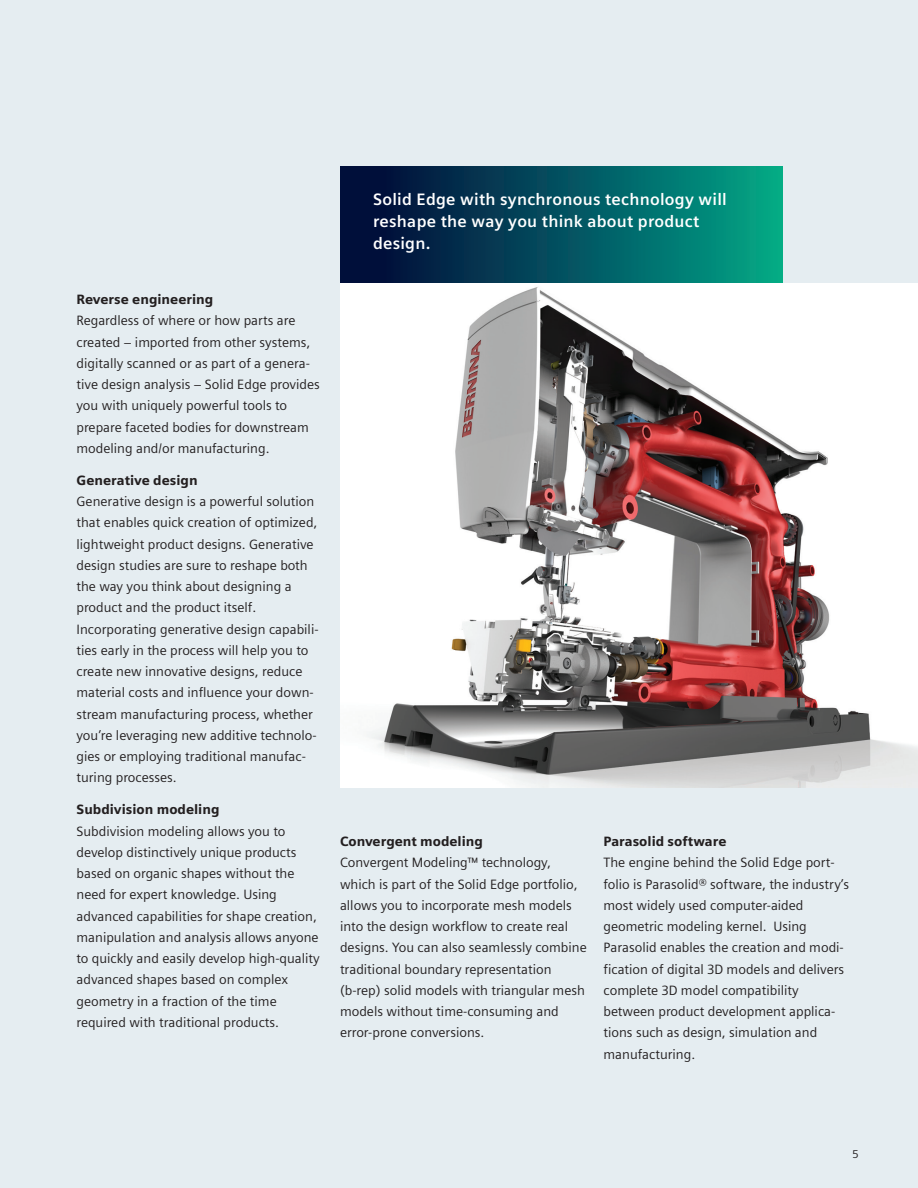
<style>
.page{position:relative;width:918px;height:1188px;background:#e5edf1}
.page>*{position:absolute;margin:0;border:0;box-sizing:border-box;transform-origin:0 0}
.Quotation_11_pt_white_reverse{font:700 16.5px/21.8px "Siemens Sans Global";letter-spacing:.015em;color:#fff}
.Copy_9pt_5mm{font:13.5px/21.3px "Siemens Sans";color:#231f20}
.Copy_Subhead_9pt_5mm{font:900 13.5px "Siemens Sans";color:#231f20}
.t1{font:11.25px "Siemens Sans";color:#231f20}
</style>
<div class="page">
<img style="left:340px;top:284px;width:578px;height:503px">
<div style="left:340px;top:166px;width:443px;height:117px;background:linear-gradient(to right,#020135,#02a688)"></div>
<p class="Quotation_11_pt_white_reverse" style="left:373px;top:189px;width:355px">Solid Edge with synchronous technology will reshape the way you think about product design.</p>
<p class="Copy_Subhead_9pt_5mm" style="left:77px;top:291px;width:138px">Reverse engineering</p>
<p class="Copy_9pt_5mm" style="left:77px;top:310px;width:245px">Regardless of where or how parts are created − imported from other systems, digitally scanned or as part of a genera&shy;tive design analysis − Solid Edge provides you with uniquely powerful tools to prepare faceted bodies for downstream modeling and/or manufacturing.</p>
<p class="Copy_Subhead_9pt_5mm" style="left:77px;top:472px;width:123px">Generative design</p>
<p class="Copy_9pt_5mm" style="left:77px;top:491px;width:244px">Generative design is a powerful solution that enables quick creation of optimized, lightweight product designs. Generative design studies are sure to reshape both the way you think about designing a product and the product itself.<br>Incorporating generative design capabili&shy;ties early in the process will help you to create new innovative designs, reduce material costs and influence your down&shy;stream manufacturing process, whether you’re leveraging new additive technolo&shy;gies or employing traditional manufac&shy;turing processes.</p>
<p class="Copy_Subhead_9pt_5mm" style="left:77px;top:802px;width:145px">Subdivision modeling</p>
<p class="Copy_9pt_5mm" style="left:77px;top:820px;width:245px">Subdivision modeling allows you to develop distinctively unique products based on organic shapes without the need for expert knowledge. Using advanced capabilities for shape creation, manipulation and analysis allows anyone to quickly and easily develop high-quality advanced shapes based on complex geometry in a fraction of the time required with traditional products.</p>
<p class="Copy_Subhead_9pt_5mm" style="left:340px;top:833px;width:145px">Convergent modeling</p>
<p class="Copy_9pt_5mm" style="left:340px;top:852px;width:248px">Convergent Modeling™ technology, which is part of the Solid Edge portfolio, allows you to incorporate mesh models into the design workflow to create real designs. You can also seamlessly combine traditional boundary representation (b-rep) solid models with triangular mesh models without time-consuming and error-prone conversions.</p>
<p class="Copy_Subhead_9pt_5mm" style="left:603px;top:833px;width:124px">Parasolid software</p>
<p class="Copy_9pt_5mm" style="left:603px;top:852px;width:247px">The engine behind the Solid Edge port&shy;folio is Parasolid® software, the industry’s most widely used computer-aided geometric modeling kernel. Using Parasolid enables the creation and modi&shy;fication of digital 3D models and delivers complete 3D model compatibility between product development applica&shy;tions such as design, simulation and manufacturing.</p>
<p class="t1" style="left:852px;top:1148px;width:8px">5</p>
</div>
